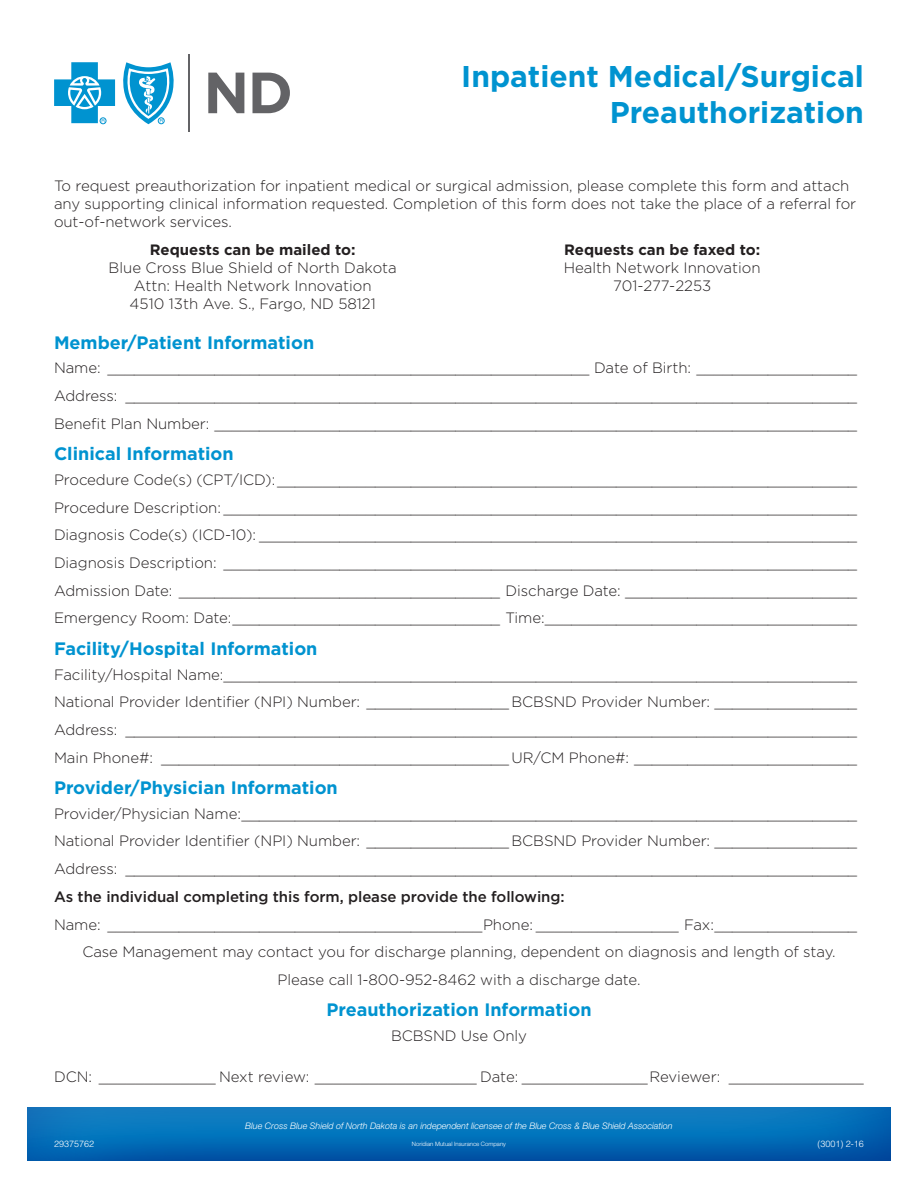
<style>
.page{position:relative;width:918px;height:1188px;background:#fff}
.page>*{position:absolute;margin:0;border:0;box-sizing:border-box;transform-origin:0 0}
.t1{font:700 30px/36px "Gotham";color:#0093d0;text-align:right}
.Heading{font:700 18px "Gotham";color:#0093d0}
.Body{font:300 15px/18px "Gotham";letter-spacing:-.005em;color:#231f20}
.Body-2{font:500 15px "Gotham";letter-spacing:-.005em;color:#231f20}
.t2{font:700 15px "Gotham";color:#231f20}
.t3{font:italic 300 9px "Helvetica Neue LT Std";color:#fff}
.t4{font:300 9px "Helvetica LT Std";color:#fff}
.t5{font:300 6px "Helvetica Neue LT Std";color:#fff}
</style>
<div class="page">
<svg style="left:27px;top:1107px;width:864px;height:54px;background:#056cb6"></svg>
<svg style="left:54px;top:62px;width:120px;height:62px"></svg>
<svg style="left:208px;top:73px;width:36px;height:40px"></svg>
<svg style="left:253px;top:73px;width:37px;height:40px"></svg>
<hr style="left:189px;top:54px;width:1px;height:77px;background:#636366">
<p class="t1" style="left:461px;top:58px;width:404px">Inpatient Medical/Surgical<br>Preauthorization</p>
<p class="Body" style="left:54px;top:177px;width:804px">To request preauthorization for inpatient medical or surgical admission, please complete this form and attach any supporting clinical information requested. Completion of this form does not take the place of a referral for out-of-network services.</p>
<p class="t2" style="left:150px;top:240px;width:207px">Requests can be mailed to:</p>
<p class="Body" style="left:109px;top:258px;width:290px">Blue Cross Blue Shield of North Dakota</p>
<p class="Body" style="left:134px;top:276px;width:239px">Attn: Health Network Innovation</p>
<p class="Body" style="left:130px;top:294px;width:248px">4510 13th Ave. S., Fargo, ND 58121</p>
<p class="t2" style="left:564px;top:240px;width:198px">Requests can be faxed to:</p>
<p class="Body" style="left:564px;top:258px;width:198px">Health Network Innovation</p>
<p class="Body" style="left:613px;top:276px;width:99px">701-277-2253</p>
<p class="Heading" style="left:54px;top:330px;width:262px">Member/Patient Information</p>
<p class="Body" style="left:54px;top:359px;width:805px">Name: ______________________________________________________ Date of Birth: __________________</p>
<p class="Body" style="left:54px;top:386px;width:805px">Address: __________________________________________________________________________________</p>
<p class="Body" style="left:54px;top:414px;width:805px">Benefit Plan Number: ________________________________________________________________________</p>
<p class="Heading" style="left:54px;top:442px;width:181px">Clinical Information</p>
<p class="Body" style="left:54px;top:470px;width:805px">Procedure Code(s) (CPT/ICD):_________________________________________________________________</p>
<p class="Body" style="left:54px;top:498px;width:805px">Procedure Description: _______________________________________________________________________</p>
<p class="Body" style="left:54px;top:526px;width:805px">Diagnosis Code(s) (ICD-10): ___________________________________________________________________</p>
<p class="Body" style="left:54px;top:553px;width:805px">Diagnosis Description: _______________________________________________________________________</p>
<p class="Body" style="left:54px;top:581px;width:805px">Admission Date: ____________________________________ Discharge Date: __________________________</p>
<p class="Body" style="left:54px;top:609px;width:805px">Emergency Room: Date:______________________________ Time:___________________________________</p>
<p class="Heading" style="left:54px;top:636px;width:265px">Facility/Hospital Information</p>
<p class="Body" style="left:54px;top:665px;width:805px">Facility/Hospital Name:_______________________________________________________________________</p>
<p class="Body" style="left:54px;top:693px;width:805px">National Provider Identifier (NPI) Number: ________________ BCBSND Provider Number: ________________</p>
<p class="Body" style="left:54px;top:720px;width:805px">Address: __________________________________________________________________________________</p>
<p class="Body" style="left:54px;top:748px;width:805px">Main Phone#: _______________________________________ UR/CM Phone#: _________________________</p>
<p class="Heading" style="left:54px;top:776px;width:285px">Provider/Physician Information</p>
<p class="Body" style="left:54px;top:804px;width:805px">Provider/Physician Name:_____________________________________________________________________</p>
<p class="Body" style="left:54px;top:832px;width:805px">National Provider Identifier (NPI) Number: ________________ BCBSND Provider Number: ________________</p>
<p class="Body" style="left:54px;top:859px;width:805px">Address: __________________________________________________________________________________</p>
<p class="Body-2" style="left:54px;top:887px;width:512px">As the individual completing this form, please provide the following:</p>
<p class="Body" style="left:54px;top:915px;width:805px">Name: __________________________________________Phone: ________________ Fax:________________</p>
<p class="Body" style="left:82px;top:943px;width:755px">Case Management may contact you for discharge planning, dependent on diagnosis and length of stay.</p>
<p class="Body" style="left:277px;top:970px;width:365px">Please call 1-800-952-8462 with a discharge date.</p>
<p class="Heading" style="left:326px;top:998px;width:267px">Preauthorization Information</p>
<p class="Body" style="left:391px;top:1026px;width:137px">BCBSND Use Only</p>
<p class="Body" style="left:54px;top:1068px;width:811px">DCN: _____________ Next review: __________________ Date: ______________Reviewer: _______________</p>
<p class="t3" style="left:245px;top:1120px;width:429px">Blue Cross Blue Shield of North Dakota is an independent licensee of the Blue Cross &amp; Blue Shield Association</p>
<p class="t5" style="left:412px;top:1140px;width:96px">Noridian Mutual Insurance Company</p>
<p class="t4" style="left:54px;top:1138px;width:42px">29375762</p>
<p class="t4" style="left:817px;top:1138px;width:48px">(3001) 2-16</p>
</div>
